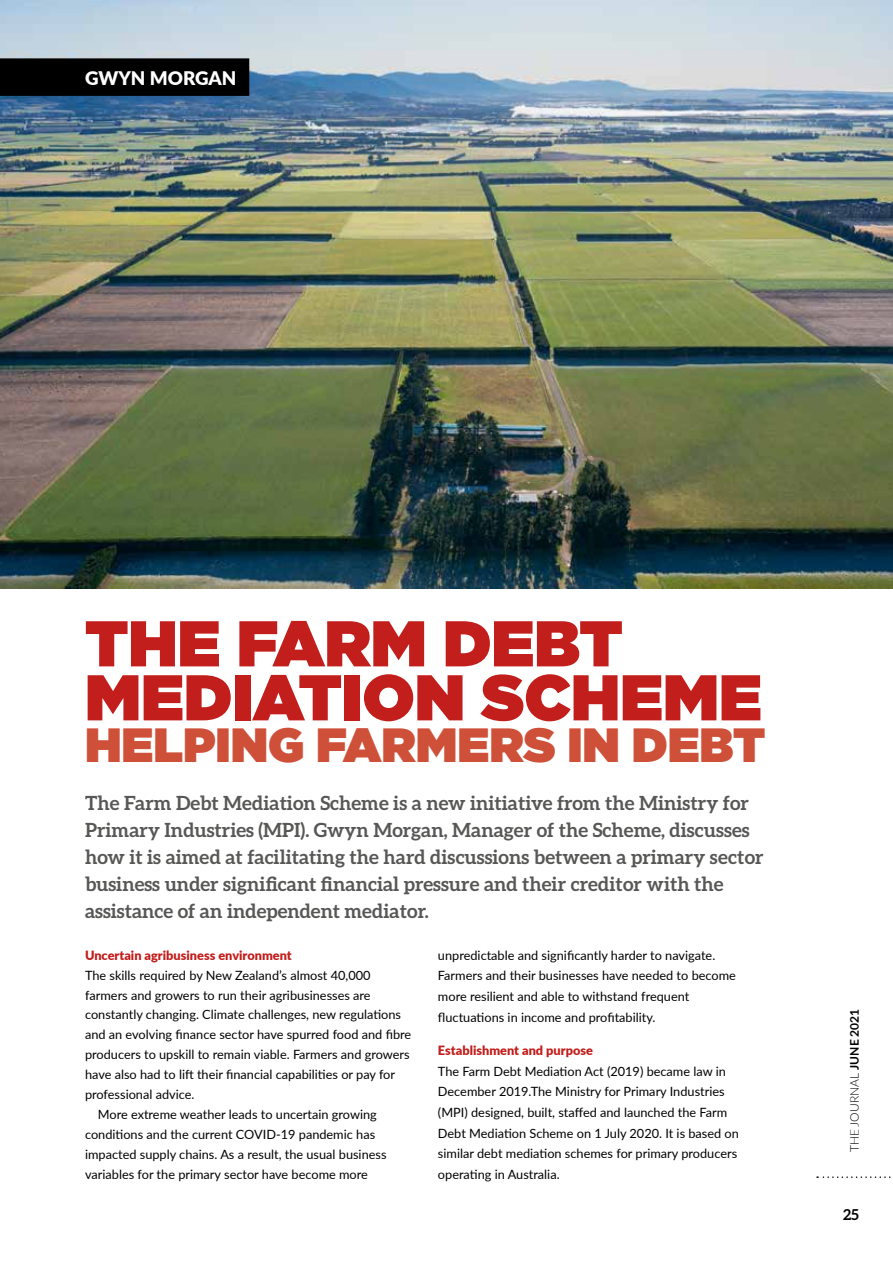
<style>
.page{position:relative;width:893px;height:1263px;background:#fff}
.page>*{position:absolute;margin:0;border:0;box-sizing:border-box;transform-origin:0 0}
.t1{font:900 64.5px/54px "Gotham";color:#c21e1c}
.t2{font:900 48px "Gotham";color:#ce5039}
.t3{font:700 19.5px/27px "Aleo";color:#575756}
.t4{font:900 18.75px "Lato";color:#fff}
.t5{font:700 15px "Aleo";color:#000}
.t6{font:12.75px/20.7px "Lato";color:#000}
.t7{font:900 12.75px "Lato";color:#c21e1c}
.t8{font:300 12px "Lato";color:#000}
.s1{font-weight:700}
</style>
<div class="page">
<img style="left:0;top:0;width:893px;height:588px">
<svg style="left:817px;top:1176px;width:74px;height:2px"></svg>
<div style="left:0;top:58px;width:249px;height:38px;background:#000"></div>
<h3 class="t4" style="left:85px;top:64px;width:153px">GWYN MORGAN</h3>
<h1 class="t1" style="left:85px;top:615px;width:678px">THE FARM DEBT<br>MEDIATION SCHEME</h1>
<h2 class="t2" style="left:85px;top:718px;width:682px">HELPING FARMERS IN DEBT</h2>
<p class="t3" style="left:85px;top:789px;width:680px">The Farm Debt Mediation Scheme is a new initiative from the Ministry for Primary Industries (MPI). Gwyn Morgan, Manager of the Scheme, discusses how it is aimed at facilitating the hard discussions between a primary sector business under significant financial pressure and their creditor with the assistance of an independent mediator.</p>
<p class="t7" style="left:85px;top:945px;width:208px">Uncertain agribusiness environment</p>
<p class="t6" style="left:85px;top:964px;width:287px">The skills required by New Zealand’s almost 40,000</p>
<p class="t6" style="left:85px;top:984px;width:287px">farmers and growers to run their agribusinesses are</p>
<p class="t6" style="left:85px;top:1004px;width:318px">constantly changing. Climate challenges, new regulations</p>
<p class="t6" style="left:85px;top:1024px;width:328px">and an evolving finance sector have spurred food and fibre</p>
<p class="t6" style="left:85px;top:1044px;width:326px">producers to upskill to remain viable. Farmers and growers</p>
<p class="t6" style="left:85px;top:1064px;width:312px">have also had to lift their financial capabilities or pay for</p>
<p class="t6" style="left:85px;top:1083px;width:111px">professional advice.</p>
<p class="t6" style="left:98px;top:1103px;width:280px">More extreme weather leads to uncertain growing</p>
<p class="t6" style="left:85px;top:1123px;width:292px">conditions and the current COVID-19 pandemic has</p>
<p class="t6" style="left:85px;top:1143px;width:303px">impacted supply chains. As a result, the usual business</p>
<p class="t6" style="left:85px;top:1163px;width:284px">variables for the primary sector have become more</p>
<p class="t6" style="left:438px;top:944px;width:299px">unpredictable and significantly harder to navigate.<br>Farmers and their businesses have needed to become more resilient and able to withstand frequent fluctuations in income and profitability.</p>
<p class="t7" style="left:438px;top:1041px;width:156px">Establishment and purpose</p>
<p class="t6" style="left:438px;top:1060px;width:302px">The Farm Debt Mediation Act (2019) became law in December 2019.The Ministry for Primary Industries (MPI) designed, built, staffed and launched the Farm Debt Mediation Scheme on 1 July 2020. It is based on similar debt mediation schemes for primary producers operating in Australia.</p>
<p class="t8" style="left:846px;top:1152px;width:145px;rotate:-90deg">THE JOURNAL <span class="s1">JUNE 2021</span></p>
<p class="t5" style="left:843px;top:1206px;width:17px">25</p>
</div>
